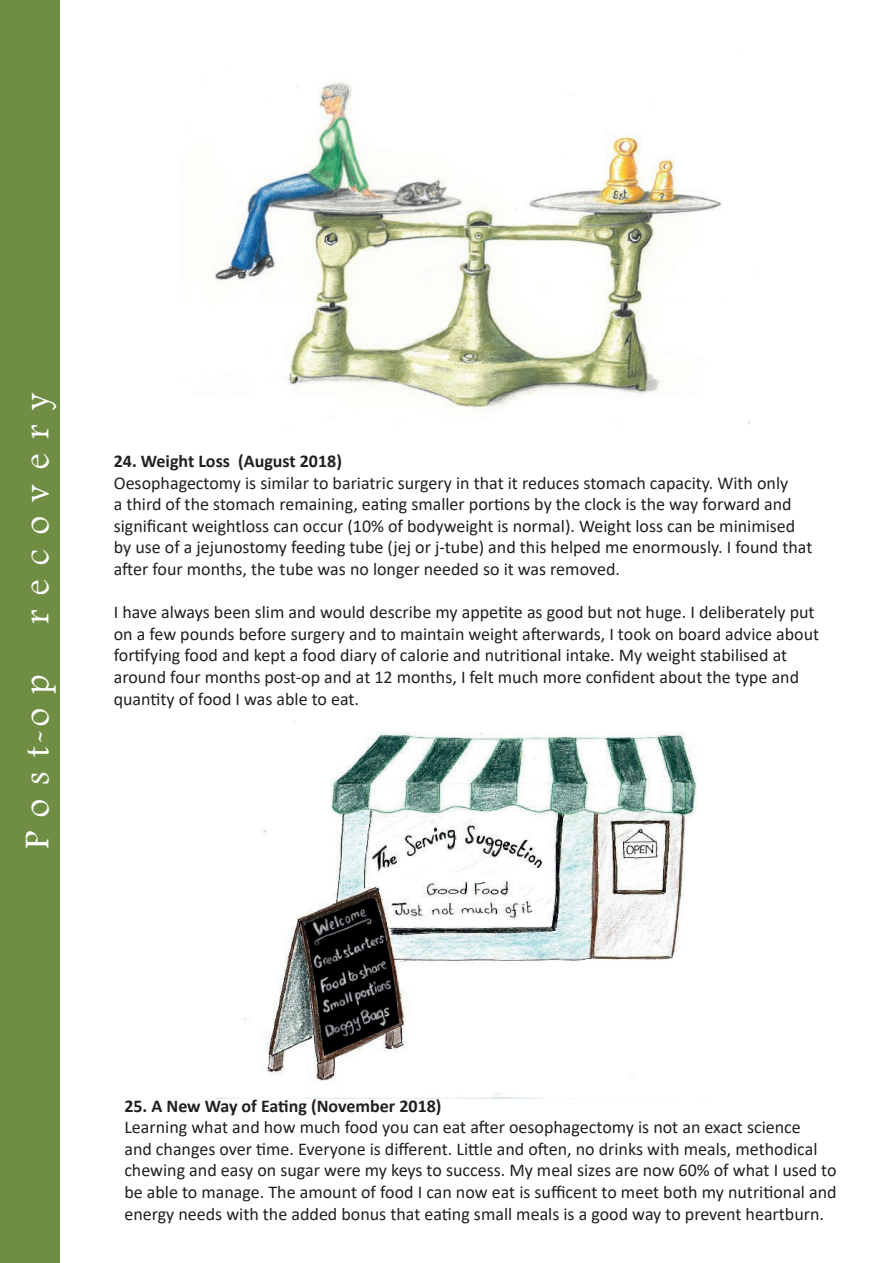
<style>
.page{position:relative;width:893px;height:1263px;background:#fff}
.page>*{position:absolute;margin:0;border:0;box-sizing:border-box;transform-origin:0 0}
.t1{font:36px "Footlight MT Light";color:#fff}
.t2{font:18px/21.6px "Calibri";color:#231f20}
.t3{font:700 18px "Calibri";color:#231f20}
</style>
<div class="page">
<img style="left:214px;top:81px;width:537px;height:343px">
<img style="left:217px;top:720px;width:480px;height:378px">
<div style="left:0;top:0;width:60px;height:1263px;background:#708d44"></div>
<h1 class="t1" style="left:16px;top:624px;width:233px;rotate:-90deg">r e c o v e r y</h1>
<h1 class="t1" style="left:16px;top:849px;width:176px;rotate:-90deg">P o s t-o p</h1>
<p class="t3" style="left:114px;top:448px;width:230px">24. Weight Loss (August 2018)</p>
<p class="t2" style="left:114px;top:471px;width:700px">Oesophagectomy is similar to bariatric surgery in that it reduces stomach capacity. With only<br>a third of the stomach remaining, eating smaller portions by the clock is the way forward and significant weightloss can occur (10% of bodyweight is normal). Weight loss can be minimised by use of a jejunostomy feeding tube (jej or j-tube) and this helped me enormously. I found that after four months, the tube was no longer needed so it was removed.</p>
<p class="t2" style="left:114px;top:601px;width:707px">I have always been slim and would describe my appetite as good but not huge. I deliberately put on a few pounds before surgery and to maintain weight afterwards, I took on board advice about fortifying food and kept a food diary of calorie and nutritional intake. My weight stabilised at around four months post-op and at 12 months, I felt much more confident about the type and quantity of food I was able to eat.</p>
<p class="t3" style="left:124px;top:1093px;width:319px">25. A New Way of Eating (November 2018)</p>
<p class="t2" style="left:124px;top:1116px;width:714px">Learning what and how much food you can eat after oesophagectomy is not an exact science<br>and changes over time. Everyone is different. Little and often, no drinks with meals, methodical chewing and easy on sugar were my keys to success. My meal sizes are now 60% of what I used to be able to manage. The amount of food I can now eat is sufficent to meet both my nutritional and energy needs with the added bonus that eating small meals is a good way to prevent heartburn.</p>
</div>
